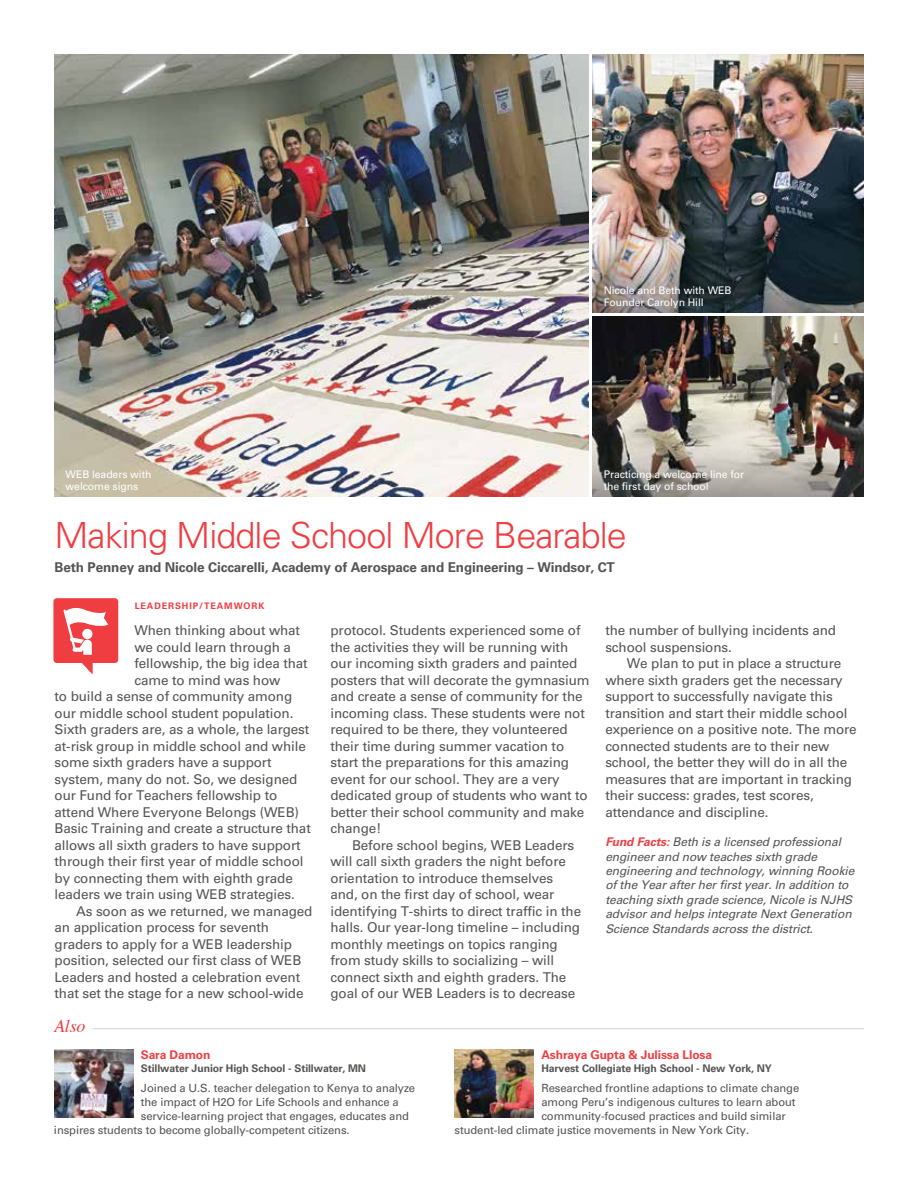
<style>
.page{position:relative;width:918px;height:1188px;background:#fff}
.page>*{position:absolute;margin:0;border:0;box-sizing:border-box;transform-origin:0 0}
.t1{font:300 36px "Univers 45";letter-spacing:-.025em;color:#ef3d42}
.t2{font:italic 18px "Times";color:#ef3d42}
.t3{font:13.5px/16.5px "Univers 55 Roman";letter-spacing:-.01em;color:#555453}
.t4{font:700 13.5px "Univers 65";letter-spacing:-.01em;color:#555453}
.t5{font:italic 12px/14.4px "Univers 55";letter-spacing:-.01em;color:#555453}
.t6{font:700 12px "Univers 65";letter-spacing:-.01em;color:#ef3e42}
.t7{font:11.25px "Univers 55 Roman";letter-spacing:-.01em;color:#555453}
.t8{font:10.5px/12px "Univers 55 Roman";letter-spacing:-.01em;color:#fff}
.t9{font:700 10.5px "Univers 65";letter-spacing:-.01em;color:#555453}
.t10{font:700 9px "Univers 65";letter-spacing:.1em;color:#ef3d42}
.s1{font-family:"Univers 65";font-weight:700;color:#ef3d42}
</style>
<div class="page">
<img style="left:54px;top:54px;width:535px;height:443px">
<img style="left:593px;top:317px;width:271px;height:180px">
<img style="left:593px;top:54px;width:271px;height:259px">
<img style="left:455px;top:1050px;width:79px;height:68px">
<hr style="left:93px;top:1028px;width:771px;height:1px;background:#d1d3d4">
<img style="left:54px;top:1050px;width:79px;height:68px">
<div style="left:53px;top:598px;width:65px;height:65px;background:#ef3d42;border-radius:4px"></div>
<svg style="left:63px;top:607px;width:45px;height:68px"></svg>
<p class="t8" style="left:604px;top:284px;width:129px">Nicole and Beth with WEB<br>Founder Carolyn Hill</p>
<p class="t8" style="left:66px;top:468px;width:87px">WEB leaders with welcome signs</p>
<p class="t8" style="left:604px;top:468px;width:142px">Practicing a welcome line for the first day of school</p>
<h1 class="t1" style="left:55px;top:514px;width:574px">Making Middle School More Bearable</h1>
<p class="t4" style="left:55px;top:559px;width:562px">Beth Penney and Nicole Ciccarelli, Academy of Aerospace and Engineering – Windsor, CT</p>
<p class="t10" style="left:135px;top:601px;width:131px">LEADERSHIP/TEAMWORK</p>
<p class="t3" style="left:134px;top:622px;width:167px">When thinking about what</p>
<p class="t3" style="left:134px;top:639px;width:158px">we could learn through a</p>
<p class="t3" style="left:134px;top:655px;width:175px">fellowship, the big idea that</p>
<p class="t3" style="left:134px;top:672px;width:147px">came to mind was how</p>
<p class="t3" style="left:55px;top:688px;width:239px">to build a sense of community among</p>
<p class="t3" style="left:55px;top:705px;width:240px">our middle school student population.</p>
<p class="t3" style="left:55px;top:721px;width:256px">Sixth graders are, as a whole, the largest</p>
<p class="t3" style="left:55px;top:738px;width:253px">at-risk group in middle school and while</p>
<p class="t3" style="left:55px;top:754px;width:218px">some sixth graders have a support</p>
<p class="t3" style="left:55px;top:771px;width:244px">system, many do not. So, we designed</p>
<p class="t3" style="left:55px;top:787px;width:224px">our Fund for Teachers fellowship to</p>
<p class="t3" style="left:55px;top:804px;width:246px">attend Where Everyone Belongs (WEB)</p>
<p class="t3" style="left:55px;top:820px;width:258px">Basic Training and create a structure that</p>
<p class="t3" style="left:55px;top:837px;width:248px">allows all sixth graders to have support</p>
<p class="t3" style="left:55px;top:853px;width:251px">through their first year of middle school</p>
<p class="t3" style="left:55px;top:870px;width:240px">by connecting them with eighth grade</p>
<p class="t3" style="left:55px;top:886px;width:242px">leaders we train using WEB strategies.</p>
<p class="t3" style="left:76px;top:903px;width:238px">As soon as we returned, we managed</p>
<p class="t3" style="left:55px;top:919px;width:216px">an application process for seventh</p>
<p class="t3" style="left:55px;top:936px;width:239px">graders to apply for a WEB leadership</p>
<p class="t3" style="left:55px;top:952px;width:248px">position, selected our first class of WEB</p>
<p class="t3" style="left:55px;top:969px;width:247px">Leaders and hosted a celebration event</p>
<p class="t3" style="left:55px;top:985px;width:251px">that set the stage for a new school-wide</p>
<h2 class="t2" style="left:54px;top:1011px;width:33px">Also</h2>
<p class="t3" style="left:330px;top:622px;width:261px">protocol. Students experienced some of the activities they will be running with our incoming sixth graders and painted posters that will decorate the gymnasium and create a sense of community for the incoming class. These students were not required to be there, they volunteered their time during summer vacation to start the preparations for this amazing event for our school. They are a very dedicated group of students who want to better their school community and make change!</p>
<p class="t3" style="left:330px;top:837px;width:252px;text-indent:22px">Before school begins, WEB Leaders will call sixth graders the night before orientation to introduce themselves and, on the first day of school, wear identifying T-shirts to direct traffic in the halls. Our year-long timeline – including monthly meetings on topics ranging from study skills to socializing – will connect sixth and eighth graders. The goal of our WEB Leaders is to decrease</p>
<p class="t3" style="left:605px;top:622px;width:232px">the number of bullying incidents and school suspensions.</p>
<p class="t3" style="left:605px;top:655px;width:253px;text-indent:22px">We plan to put in place a structure where sixth graders get the necessary support to successfully navigate this transition and start their middle school experience on a positive note. The more connected students are to their new school, the better they will do in all the measures that are important in tracking their success: grades, test scores, attendance and discipline.</p>
<p class="t5" style="left:605px;top:835px;width:251px"><span class="s1">Fund Facts:</span> Beth is a licensed professional engineer and now teaches sixth grade engineering and technology, winning Rookie of the Year after her first year. In addition to teaching sixth grade science, Nicole is NJHS advisor and helps integrate Next Generation Science Standards across the district.</p>
<p class="t6" style="left:141px;top:1048px;width:71px">Sara Damon</p>
<p class="t9" style="left:141px;top:1062px;width:227px">Stillwater Junior High School - Stillwater, MN</p>
<p class="t7" style="left:141px;top:1082px;width:276px">Joined a U.S. teacher delegation to Kenya to analyze</p>
<p class="t7" style="left:141px;top:1096px;width:259px">the impact of H2O for Life Schools and enhance a</p>
<p class="t7" style="left:141px;top:1109px;width:270px">service-learning project that engages, educates and</p>
<p class="t7" style="left:54px;top:1123px;width:297px">inspires students to become globally-competent citizens.</p>
<p class="t6" style="left:541px;top:1048px;width:172px">Ashraya Gupta &amp; Julissa Llosa</p>
<p class="t9" style="left:541px;top:1062px;width:232px">Harvest Collegiate High School - New York, NY</p>
<p class="t7" style="left:541px;top:1082px;width:259px">Researched frontline adaptions to climate change</p>
<p class="t7" style="left:541px;top:1096px;width:256px">among Peru’s indigenous cultures to learn about</p>
<p class="t7" style="left:541px;top:1109px;width:246px">community-focused practices and build similar</p>
<p class="t7" style="left:455px;top:1123px;width:296px">student-led climate justice movements in New York City.</p>
</div>
